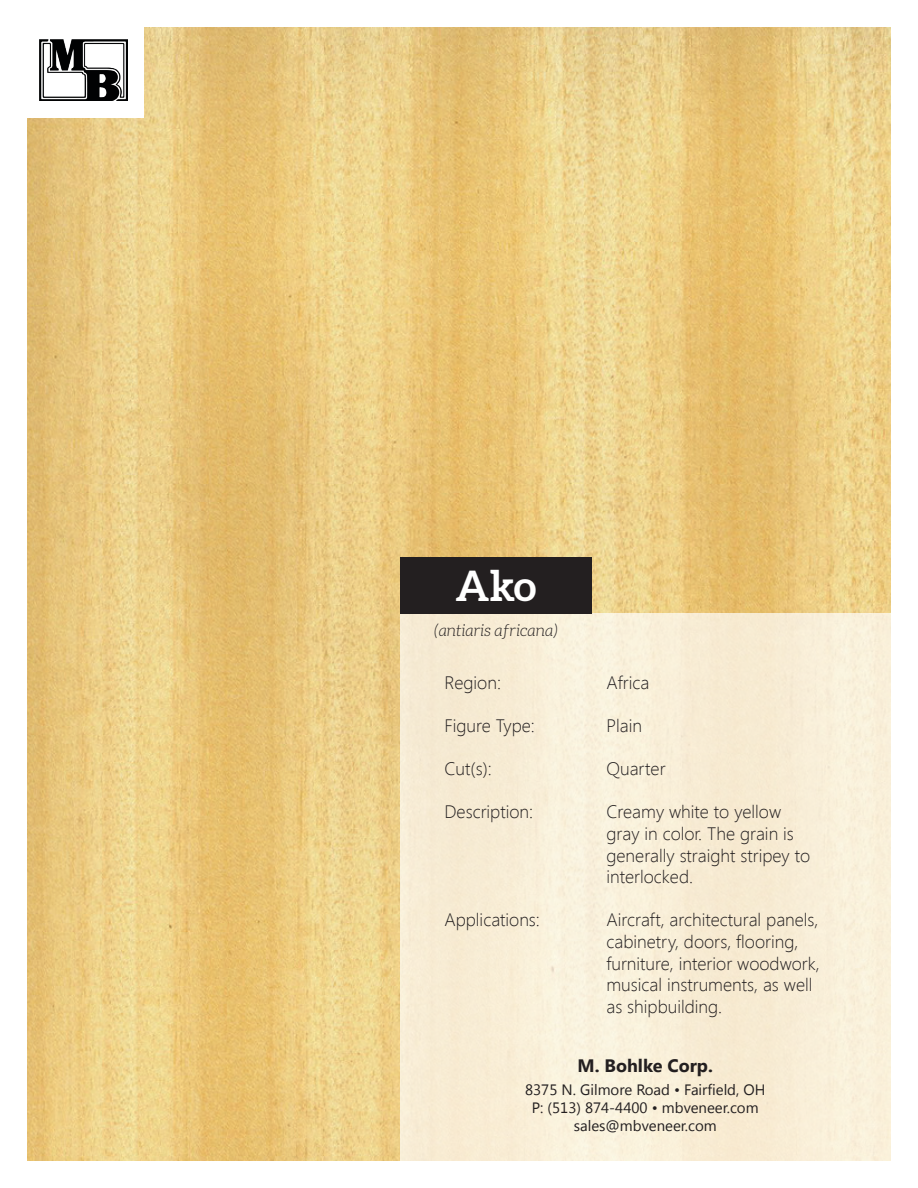
<style>
.page{position:relative;width:918px;height:1188px;background:#fff}
.page>*{position:absolute;margin:0;border:0;box-sizing:border-box;transform-origin:0 0}
.t1{font:700 42px "Aleo";color:#fff}
.t2{font:300 18px/21.6px "Segoe UI";color:#231f20}
.t3{font:700 18px "Segoe UI";color:#231f20}
.t4{font:italic 300 16.5px "Aleo";color:#231f20}
.t5{font:15px/18px "Segoe UI";color:#231f20;text-align:center}
</style>
<div class="page">
<img style="left:27px;top:27px;width:864px;height:1134px">
<div style="left:400px;top:613px;width:491px;height:548px;background:#f8eed7"></div>
<div style="left:27px;top:0;width:117px;height:118px;background:#fff"></div>
<img style="left:39px;top:39px;width:88px;height:61px">
<div style="left:400px;top:557px;width:192px;height:56px;background:#231f20"></div>
<p class="t1" style="left:456px;top:562px;width:82px">Ako</p>
<p class="t4" style="left:434px;top:621px;width:126px">(antiaris africana)</p>
<p class="t2" style="left:444px;top:671px;width:58px">Region:</p>
<p class="t2" style="left:606px;top:671px;width:44px">Africa</p>
<p class="t2" style="left:444px;top:714px;width:92px">Figure Type:</p>
<p class="t2" style="left:606px;top:714px;width:37px">Plain</p>
<p class="t2" style="left:444px;top:757px;width:49px">Cut(s):</p>
<p class="t2" style="left:606px;top:757px;width:61px">Quarter</p>
<p class="t2" style="left:444px;top:801px;width:90px">Description:</p>
<p class="t2" style="left:606px;top:801px;width:205px">Creamy white to yellow gray in color. The grain is generally straight stripey to interlocked.</p>
<p class="t2" style="left:444px;top:909px;width:97px">Applications:</p>
<p class="t2" style="left:606px;top:909px;width:215px">Aircraft, architectural panels, cabinetry, doors, flooring, furniture, interior woodwork, musical instruments, as well as shipbuilding.</p>
<p class="t3" style="left:578px;top:1053px;width:137px">M. Bohlke Corp.</p>
<p class="t5" style="left:525px;top:1080px;width:242px">8375 N. Gilmore Road • Fairfield, OH</p>
<p class="t5" style="left:532px;top:1098px;width:228px">P: (513) 874-4400 • mbveneer.com sales@mbveneer.com</p>
</div>
